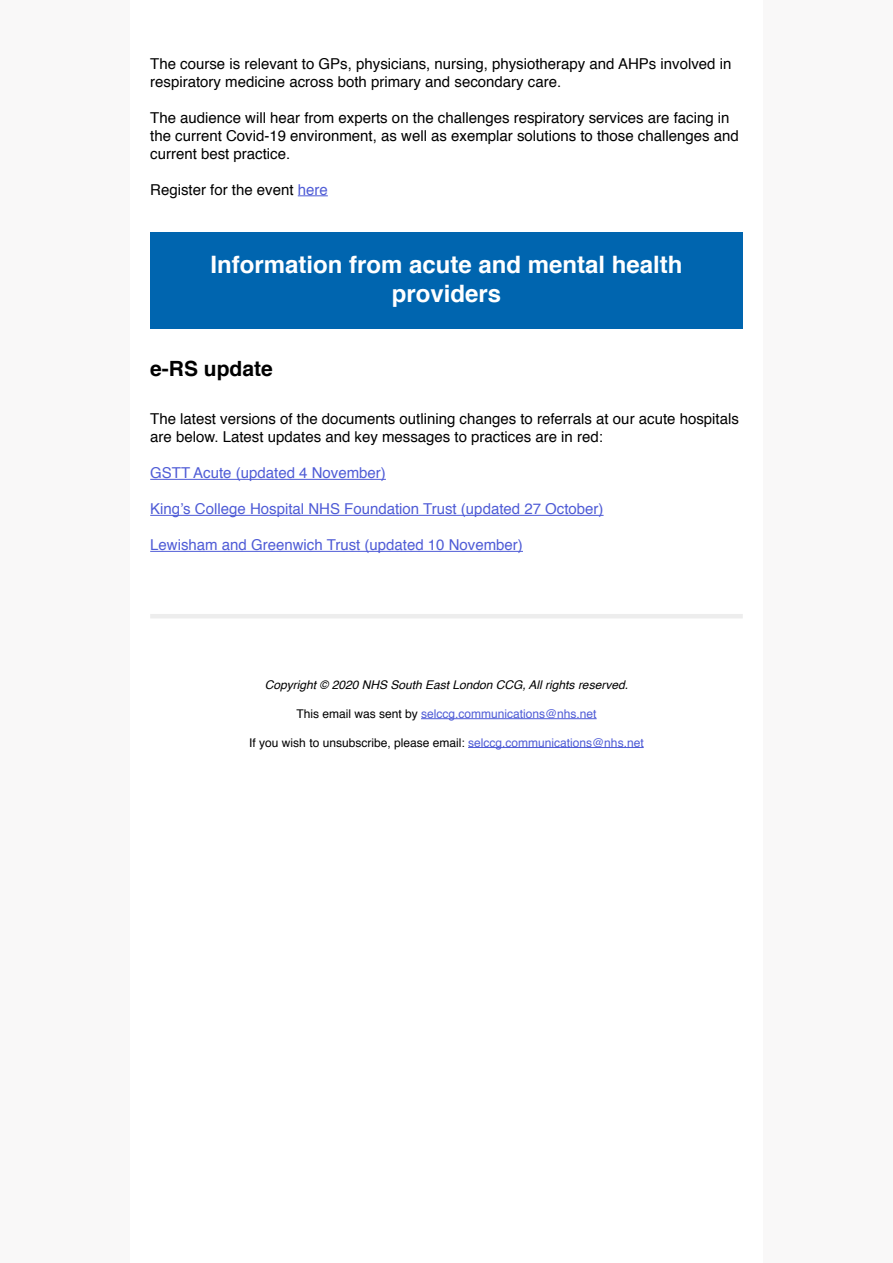
<style>
.page{position:relative;width:893px;height:1263px;background:#fff}
.page>*{position:absolute;margin:0;border:0;box-sizing:border-box;transform-origin:0 0}
.t1{font:700 24px/28.8px "Helvetica";color:#fff;text-align:center}
.t2{font:700 21px "Helvetica";color:#000}
.t3{font:15px/18px "Helvetica";color:#000}
.t4{font:15px "Helvetica";color:#4f5cd6}
.t5{font:12px "Helvetica";color:#000}
.t6{font:italic 12px "Helvetica";color:#000}
.t7{font:12px "Helvetica";color:#4f5cd6}
.s1{color:#4f5cd6}
.s2{color:#000}
</style>
<div class="page">
<div style="left:0;top:0;width:129px;height:1263px;background:#f9f8f8"></div>
<div style="left:764px;top:0;width:129px;height:1263px;background:#f9f8f8"></div>
<hr style="left:298px;top:195px;width:30px;height:1px;background:#4f5cd6">
<div style="left:150px;top:232px;width:593px;height:68px;background:#0065af"></div>
<div style="left:150px;top:261px;width:593px;height:67px;background:#0065af"></div>
<hr style="left:150px;top:479px;width:236px;height:1px;background:#4f5cd6">
<hr style="left:150px;top:515px;width:454px;height:1px;background:#4f5cd6">
<hr style="left:150px;top:551px;width:373px;height:1px;background:#4f5cd6">
<hr style="left:421px;top:718px;width:176px;height:1px;background:#4f5cd6">
<hr style="left:468px;top:747px;width:176px;height:1px;background:#4f5cd6">
<hr style="left:150px;top:614px;width:593px;height:4px;background:#ededed">
<p class="t3" style="left:150px;top:55px;width:583px">The course is relevant to GPs, physicians, nursing, physiotherapy and AHPs involved in respiratory medicine across both primary and secondary care.</p>
<p class="t3" style="left:150px;top:109px;width:590px">The audience will hear from experts on the challenges respiratory services are facing in the current Covid-19 environment, as well as exemplar solutions to those challenges and current best practice.</p>
<p class="t3" style="left:150px;top:181px;width:179px">Register for the event <span class="s1">here</span></p>
<h1 class="t1" style="left:210px;top:250px;width:474px">Information from acute and mental health providers</h1>
<h2 class="t2" style="left:150px;top:352px;width:124px">e-RS update</h2>
<p class="t3" style="left:150px;top:410px;width:590px">The latest versions of the documents outlining changes to referrals at our acute hospitals are below. Latest updates and key messages to practices are in red:</p>
<p class="t4" style="left:150px;top:461px;width:237px">GSTT Acute (updated 4 November)</p>
<p class="t4" style="left:150px;top:497px;width:455px">King’s College Hospital NHS Foundation Trust (updated 27 October)</p>
<p class="t4" style="left:150px;top:533px;width:374px">Lewisham and Greenwich Trust (updated 10 November)</p>
<p class="t6" style="left:265px;top:675px;width:365px">Copyright © 2020 NHS South East London CCG, All rights reserved.</p>
<p class="t7" style="left:296px;top:704px;width:302px"><span class="s2">This email was sent by</span> selccg.communications@nhs.net</p>
<p class="t5" style="left:249px;top:733px;width:396px">If you wish to unsubscribe, please email: <span class="s1">selccg.communications@nhs.net</span></p>
</div>
